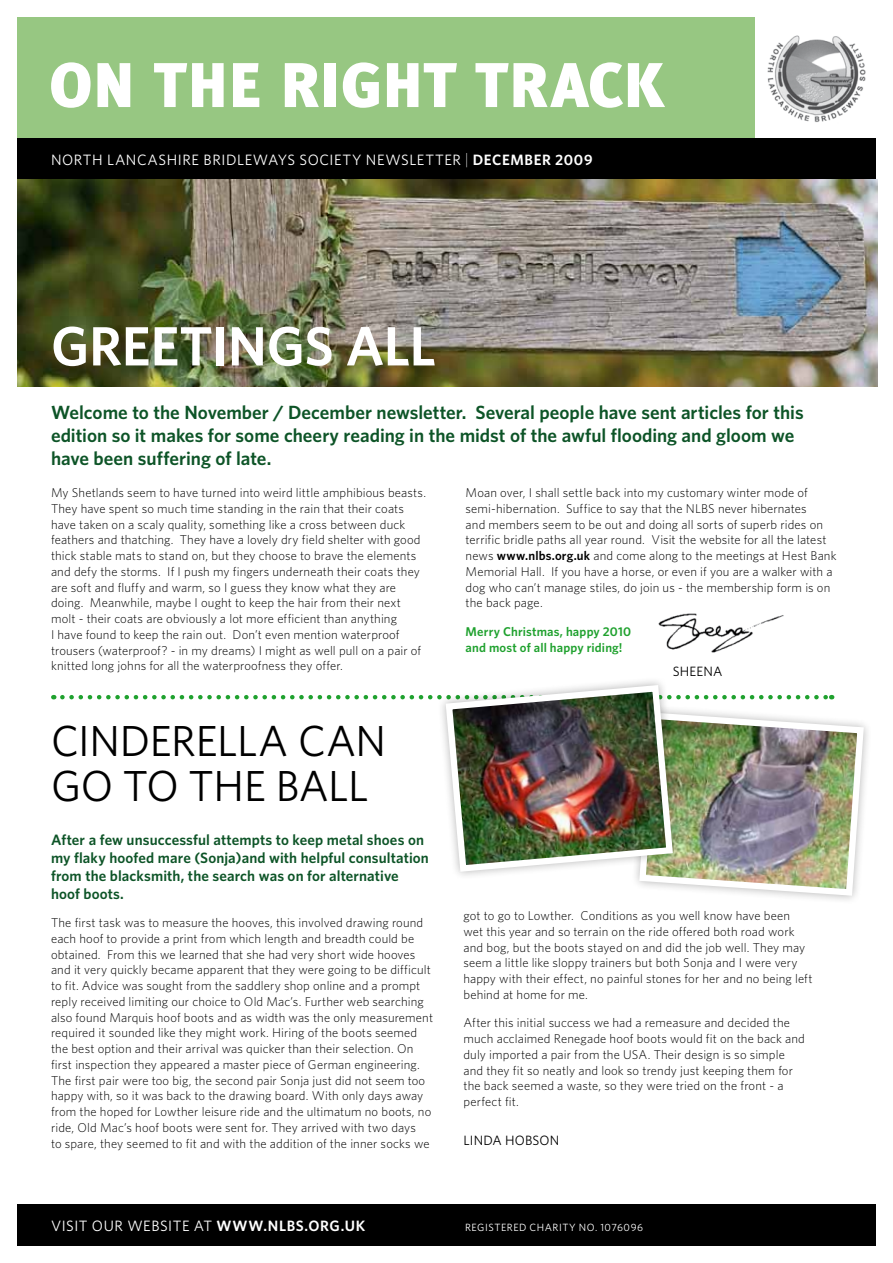
<style>
.page{position:relative;width:893px;height:1263px;background:#fff}
.page>*{position:absolute;margin:0;border:0;box-sizing:border-box;transform-origin:0 0}
.t1{font:900 63px "Meta Plus";color:#fff}
.t2{font:600 55.35px "Whitney HTF";color:#fff}
.t3{font:43.5px/45px "Whitney HTF";letter-spacing:-.01em;color:#000}
.t4{font:600 19.2px/23px "Whitney HTF";color:#0d5427}
.t5{font:600 15px/18px "Whitney HTF";letter-spacing:.005em;color:#0d5427}
.t6{font:15px "Whitney HTF";letter-spacing:.035em;color:#fff}
.t7{font:13.5px "Whitney HTF";letter-spacing:.01em;color:#000}
.t8{font:300 12.75px/15.8px "Whitney HTF";letter-spacing:.01em;color:#000}
.t9{font:600 12.75px/15.8px "Whitney HTF";letter-spacing:.01em;color:#1fa12e}
.t10{font:10.5px "Whitney HTF";letter-spacing:.05em;color:#fff}
.s1{font-family:"Verlag";font-weight:200}
.s2{font-weight:600}
</style>
<div class="page">
<div style="left:17px;top:17px;width:737px;height:142px;background:#97c782"></div>
<div style="left:17px;top:1204px;width:859px;height:41px;background:#000"></div>
<div style="left:17px;top:139px;width:859px;height:41px;background:#000"></div>
<svg style="left:62px;top:695px;width:770px;height:4px"></svg>
<img style="left:767px;top:35px;width:99px;height:87px">
<img style="left:636px;top:710px;width:231px;height:189px">
<div style="left:436px;top:675px;width:244px;height:204px;background:#000;opacity:.29"></div>
<img style="left:442px;top:682px;width:234px;height:193px">
<img style="left:17px;top:180px;width:860px;height:207px">
<img style="left:658px;top:613px;width:126px;height:40px">
<h1 class="t1" style="left:49px;top:48px;width:616px">ON THE RIGHT TRACK</h1>
<p class="t6" style="left:51px;top:151px;width:259px">NO RTH LANCASHIRE BRIDLEWAYS SOC</p>
<p class="t6" style="left:329px;top:151px;width:265px">IETY N EWSLETTER <span class="s1">|</span> <span class="s2">DECEMBER 2009</span></p>
<h2 class="t2" style="left:51px;top:313px;width:32px">Gree</h2>
<h2 class="t2" style="left:179px;top:313px;width:229px">ti ngs All</h2>
<h3 class="t4" style="left:51px;top:401px;width:754px">Welcome to the November / December newsletter. Several people have sent articles for this edition so it makes for some cheery reading in the midst of the awful flooding and gloom we have been suffering of late.</h3>
<p class="t8" style="left:51px;top:485px;width:377px">My Shetlands seem to have turned into weird little amphibious beasts.<br>They have spent so much time standing in the rain that their coats have taken on a scaly quality, something like a cross between duck feathers and thatching. They have a lovely dry field shelter with good thick stable mats to stand on, but they choose to brave the elements and defy the storms. If I push my fingers underneath their coats they are soft and fluffy and warm, so I guess they know what they are doing. Meanwhile, maybe I ought to keep the hair from their next molt - their coats are obviously a lot more efficient than anything<br>I have found to keep the rain out. Don’t even mention waterproof trousers (waterproof? - in my dreams) I might as well pull on a pair of knitted long johns for all the waterproofness they offer.</p>
<h3 class="t3" style="left:51px;top:717px;width:337px">CINDERELLA CAN<br>GO TO THE BALL</h3>
<p class="t5" style="left:51px;top:830px;width:379px">After a few unsuccessful attempts to keep metal shoes on my flaky hoofed mare (Sonja)and with helpful consultation from the blacksmith, the search was on for alternative hoof boots.</p>
<p class="t8" style="left:51px;top:915px;width:384px">The first task was to measure the hooves, this involved drawing round each hoof to provide a print from which length and breadth could be obtained. From this we learned that she had very short wide hooves and it very quickly became apparent that they were going to be difficult to fit. Advice was sought from the saddlery shop online and a prompt reply received limiting our choice to Old Mac’s. Further web searching also found Marquis hoof boots and as width was the only measurement required it sounded like they might work. Hiring of the boots seemed the best option and their arrival was quicker than their selection. O n first inspection they appeared a master piece of German engineering.<br>The first pair were too big, the second pair Sonja just did not seem too happy with, so it was back to the drawing board. With only days away from the hoped for Lowther leisure ride and the ultimatum no boots, no ride, Old Mac’s hoof boots were sent for. They arrived with two days<br>to spare, they seemed to fit and with the addition of the inner socks we</p>
<p class="t8" style="left:466px;top:485px;width:372px">Moan over, I shall settle back into my customary winter mode of semi-hibernation. Suffice to say that the NLBS never hibernates<br>and members seem to be out and doing all sorts of superb rides on terrific bridle paths all year round. Visit the website for all the latest news <span class="s2">www.nlbs.org.uk</span> and come along to the meetings at Hest Bank Memorial Hall. If you have a horse, or even if you are a walker with a dog who can’t manage stiles, do join us - the membership form is on the back page.</p>
<p class="t9" style="left:466px;top:623px;width:167px">Merry Christmas, happy 2010 and most of all happy riding!</p>
<p class="t7" style="left:673px;top:663px;width:51px">SHEENA</p>
<p class="t8" style="left:463px;top:908px;width:351px">got to go to Lowther. Conditions as you well know have been wet this year and so terrain on the ride offered both road work and bog, but the boots stayed on and did the job well. They may seem a little like sloppy trainers but both Sonja and I were very happy with their effect, no painful stones for her and no being left behind at home for me.</p>
<p class="t8" style="left:463px;top:1015px;width:343px">After this initial success we had a remeasure and decided the much acclaimed Renegade hoof boots would fit on the back and duly imported a pair from the USA. Their design is so simple and they fit so neatly and look so trendy just keeping them for the back seemed a waste, so they were tried on the front - a perfect fit.</p>
<p class="t7" style="left:463px;top:1132px;width:97px">LINDA HOBSON</p>
<p class="t6" style="left:51px;top:1217px;width:316px">VISIT OUR WEBSITE AT <span class="s2">www.nlbs.org.uk</span></p>
<p class="t10" style="left:465px;top:1221px;width:180px">REGISTERED CHARITY NO. 1076096</p>
</div>
